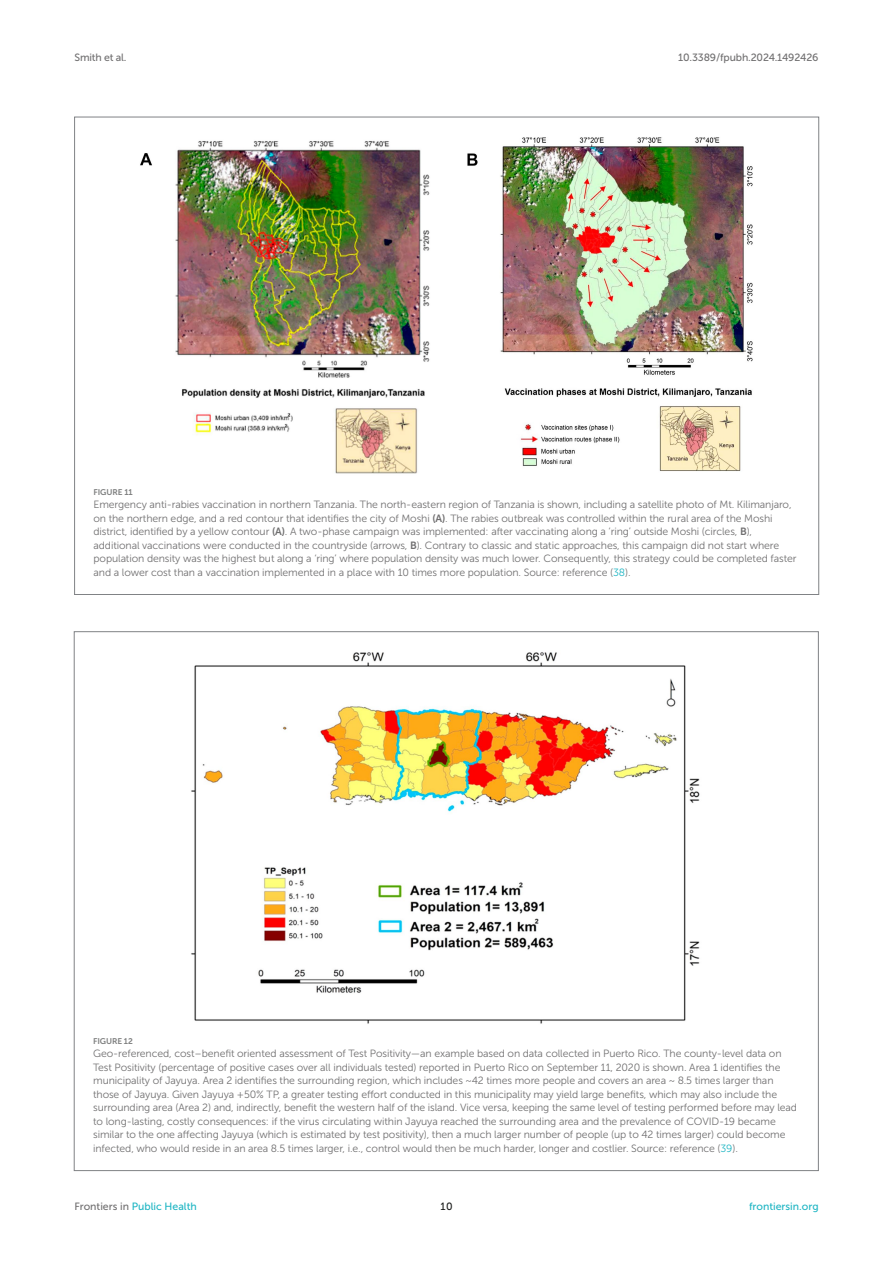
<style>
.page{position:relative;width:893px;height:1263px;background:#fff}
.page>*{position:absolute;margin:0;border:0;box-sizing:border-box;transform-origin:0 0}
.FIG_LEG{font:10.5px/13.5px "Museo Sans 300";letter-spacing:-.01em;color:#706f70}
.t1{font:10.5px "Museo Sans 500";color:#1db5c3}
.t2{font:10.5px "Museo Sans 500";letter-spacing:-.015em;color:#706f70}
.t3{font:10.5px "Museo Sans 500";color:#1b1c1b}
.FIG_HD{font:8.25px "Museo Sans 700";letter-spacing:-.01em;color:#7e7f7f}
.s1{font-family:"Museo Sans 700"}
.s2{color:#1db5c3}
.s3{color:#706f70}
</style>
<div class="page">
<img style="left:140px;top:137px;width:613px;height:337px">
<img style="left:191px;top:652px;width:509px;height:372px">
<p class="t2" style="left:74px;top:51px;width:53px">Smith et al.</p>
<p class="t2" style="left:678px;top:51px;width:142px">10.3389/fpubh.2024.1492426</p>
<p class="FIG_HD" style="left:94px;top:487px;width:41px">FIGURE 11</p>
<p class="FIG_LEG" style="left:94px;top:498px;width:704px">Emergency anti-rabies vaccination in northern Tanzania. The north-eastern region of Tanzania is shown, including a satellite photo of Mt. Kilimanjaro, on the northern edge, and a red contour that identifies the city of Moshi <span class="s1">(A)</span>. The rabies outbreak was controlled within the rural area of the Moshi district, identified by a yellow contour <span class="s1">(A)</span>. A two-phase campaign was implemented: after vaccinating along a ‘ring’ outside Moshi (circles, <span class="s1">B</span>), additional vaccinations were conducted in the countryside (arrows, <span class="s1">B</span>). Contrary to classic and static approaches, this campaign did not start where population density was the highest but along a ‘ring’ where population density was much lower. Consequently, this strategy could be completed faster and a lower cost than a vaccination implemented in a place with 10 times more population. Source: reference (<span class="s2">38</span>).</p>
<p class="FIG_HD" style="left:93px;top:1036px;width:41px">FIGURE 12</p>
<p class="FIG_LEG" style="left:93px;top:1047px;width:705px">Geo-referenced, cost–benefit oriented assessment of Test Positivity—an example based on data collected in Puerto Rico. The county-level data on Test Positivity (percentage of positive cases over all individuals tested) reported in Puerto Rico on September 11, 2020 is shown. Area 1 identifies the municipality of Jayuya. Area 2 identifies the surrounding region, which includes ~42 times more people and covers an area ~ 8.5 times larger than those of Jayuya. Given Jayuya +50% TP, a greater testing effort conducted in this municipality may yield large benefits, which may also include the surrounding area (Area 2) and, indirectly, benefit the western half of the island. Vice versa, keeping the same level of testing performed before may lead to long-lasting, costly consequences: if the virus circulating within Jayuya reached the surrounding area and the prevalence of COVID-19 became similar to the one affecting Jayuya (which is estimated by test positivity), then a much larger number of people (up to 42 times larger) could become infected, who would reside in an area 8.5 times larger, i.e., control would then be much harder, longer and costlier. Source: reference (<span class="s2">39</span>).</p>
<p class="t1" style="left:74px;top:1200px;width:124px"><span class="s3">Frontiers in</span> Public Health</p>
<p class="t3" style="left:440px;top:1200px;width:14px">10</p>
<p class="t1" style="left:749px;top:1200px;width:71px">frontiersin.org</p>
</div>
